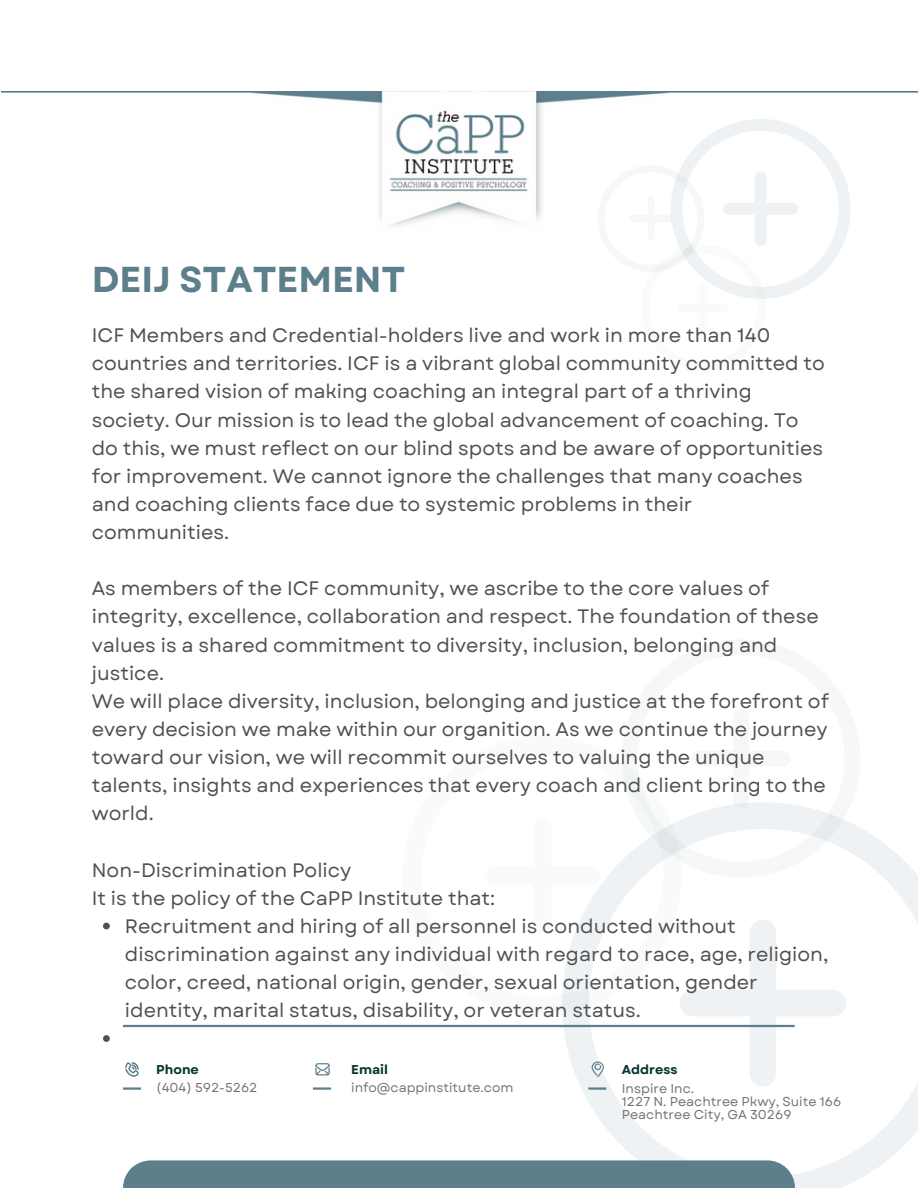
<style>
.page{position:relative;width:918px;height:1188px;background:#fff}
.page>*{position:absolute;margin:0;border:0;box-sizing:border-box;transform-origin:0 0}
.t1{font:700 36px "Garet";color:#5d7e8b}
.t2{font:19.5px/28.2px "Garet";color:#505050}
.t3{font:12.9px/12.9px "Garet";color:#737373}
.t4{font:700 12.9px "Garet";color:#063831}
</style>
<div class="page">
<svg style="left:562px;top:828px;width:356px;height:360px"></svg>
<svg style="left:679px;top:920px;width:167px;height:167px"></svg>
<div style="left:123px;top:1160px;width:672px;height:28px;background:#5d7e8b"></div>
<hr style="left:123px;top:1087px;width:18px;height:3px;background:#5d7e8b">
<hr style="left:313px;top:1087px;width:18px;height:3px;background:#5d7e8b">
<hr style="left:588px;top:1087px;width:18px;height:3px;background:#5d7e8b">
<hr style="left:123px;top:1025px;width:672px;height:2px;background:#5d7e8b">
<svg style="left:592px;top:1061px;width:12px;height:16px"></svg>
<svg style="left:315px;top:1063px;width:15px;height:13px"></svg>
<svg style="left:125px;top:1062px;width:14px;height:15px"></svg>
<svg style="left:103px;top:923px;width:7px;height:6px"></svg>
<svg style="left:103px;top:1035px;width:7px;height:7px"></svg>
<img style="left:2px;top:92px;width:916px;height:134px">
<svg style="left:562px;top:828px;width:120px;height:187px"></svg>
<svg style="left:562px;top:828px;width:38px;height:105px"></svg>
<svg style="left:622px;top:761px;width:238px;height:117px"></svg>
<svg style="left:692px;top:761px;width:99px;height:47px"></svg>
<svg style="left:598px;top:119px;width:253px;height:180px"></svg>
<p class="t1" style="left:92px;top:254px;width:315px">DEIJ STATEMENT</p>
<p class="t2" style="left:92px;top:321px;width:735px">ICF Members and Credential-holders live and work in more than 140 countries and territories. ICF is a vibrant global community committed to the shared vision of making coaching an integral part of a thriving society. Our mission is to lead the global advancement of coaching. To do this, we must reflect on our blind spots and be aware of opportunities for improvement. We cannot ignore the challenges that many coaches and coaching clients face due to systemic problems in their communities.</p>
<p class="t2" style="left:92px;top:574px;width:728px">As members of the ICF community, we ascribe to the core values of integrity, excellence, collaboration and respect. The foundation of these values is a shared commitment to diversity, inclusion, belonging and justice.</p>
<p class="t2" style="left:92px;top:687px;width:739px">We will place diversity, inclusion, belonging and justice at the forefront of every decision we make within our organition. As we continue the journey toward our vision, we will recommit ourselves to valuing the unique talents, insights and experiences that every coach and client bring to the world.</p>
<p class="t2" style="left:92px;top:856px;width:261px">Non-Discrimination Policy</p>
<p class="t2" style="left:92px;top:884px;width:405px">It is the policy of the CaPP Institute that:</p>
<p class="t2" style="left:125px;top:912px;width:705px">Recruitment and hiring of all personnel is conducted without discrimination against any individual with regard to race, age, religion, color, creed, national origin, gender, sexual orientation, gender identity, marital status, disability, or veteran status.</p>
<p class="t4" style="left:156px;top:1060px;width:44px">Phone</p>
<p class="t3" style="left:156px;top:1081px;width:103px">(404) 592-5262</p>
<p class="t4" style="left:351px;top:1060px;width:38px">Email</p>
<p class="t4" style="left:622px;top:1060px;width:57px">Address</p>
<p class="t3" style="left:622px;top:1082px;width:74px">Inspire Inc.</p>
<p class="t3" style="left:622px;top:1095px;width:221px">1227 N. Peachtree Pkwy, Suite 166<br>Peachtree City, GA 30269</p>
<p class="t3" style="left:351px;top:1081px;width:164px">info@cappinstitute.com</p>
</div>
